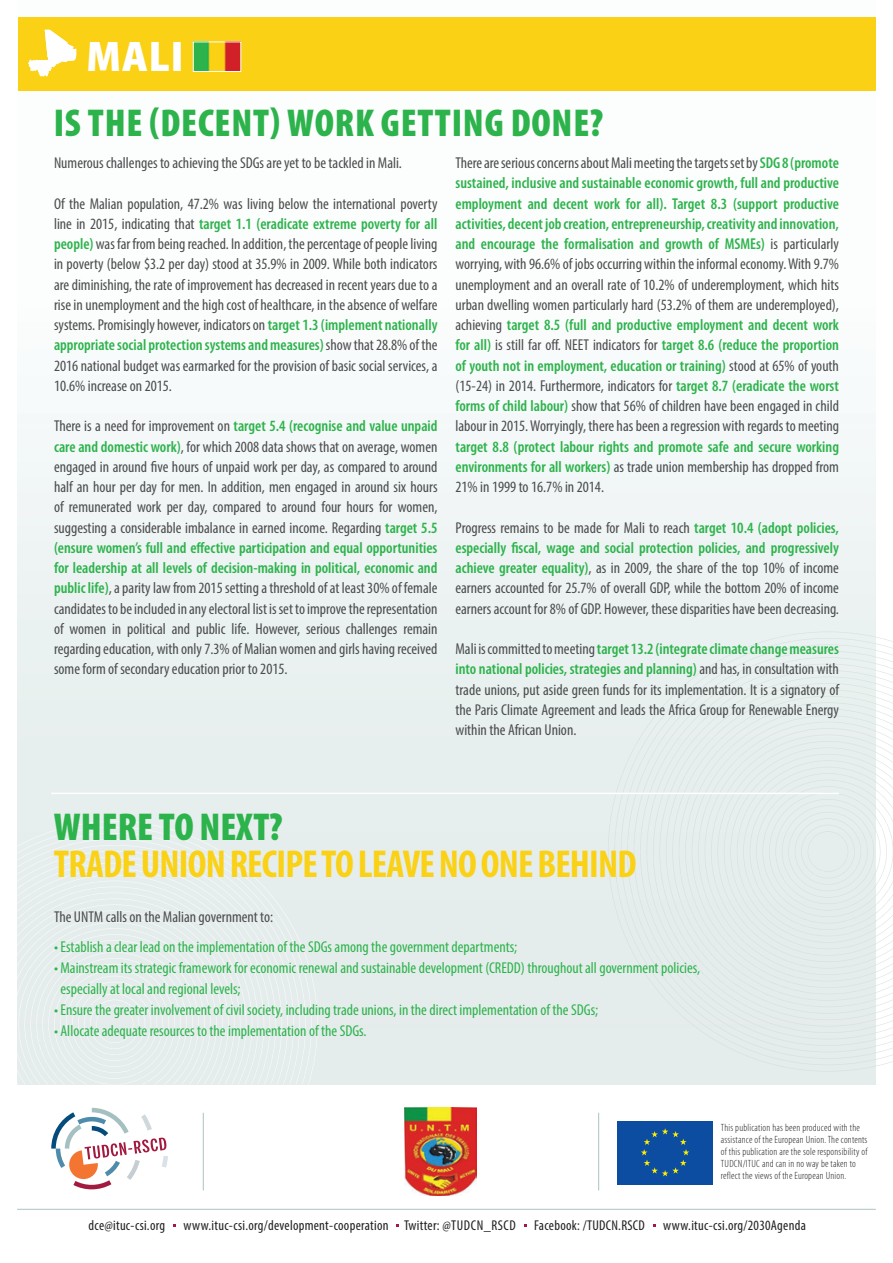
<style>
.page{position:relative;width:893px;height:1263px;background:#fff}
.page>*{position:absolute;margin:0;border:0;box-sizing:border-box;transform-origin:0 0}
.t1{font:900 semi-condensed 43.05px "Myriad Pro";color:#fff}
.t2{font:700 condensed 39px "Myriad Pro";letter-spacing:-.02em;color:#fad115}
.t3{font:900 condensed 39px "Myriad Pro";letter-spacing:.02em;color:#2cb34b}
.t4{font:900 condensed 39px "Myriad Pro";color:#2cb34b}
.t5{font:condensed 15.75px/20.2px "Myriad Pro";color:#4b4c4d;text-align:justify}
.t6{font:condensed 15.75px/21px "Myriad Pro";color:#2cb34b}
.t7{font:condensed 14.25px "Myriad Pro";letter-spacing:.02em;color:#231f20}
.t8{font:300 condensed 10.5px/12px "Myriad Pro";letter-spacing:.02em;color:#231f20}
.s1{font-weight:600;color:#2cb34b}
</style>
<div class="page">
<div style="left:17px;top:0;width:859px;height:1084px;background:linear-gradient(to bottom,#fff,#e0eaea)"></div>
<svg style="left:51px;top:1108px;width:117px;height:81px"></svg>
<hr style="left:17px;top:1209px;width:859px;height:1px;background:#a9c3c1">
<svg style="left:608px;top:631px;width:285px;height:441px;background:#e6eeed"></svg>
<svg style="left:17px;top:821px;width:301px;height:263px;background:#e6eeed"></svg>
<div style="left:18px;top:17px;width:858px;height:73px;background:#fad115"></div>
<div style="left:615px;top:1119px;width:100px;height:67px;background:linear-gradient(to bottom,#fff,#fff)"></div>
<div style="left:617px;top:1120px;width:96px;height:64px;background:#0d4da1"></div>
<svg style="left:641px;top:1128px;width:48px;height:48px"></svg>
<hr style="left:598px;top:1113px;width:1px;height:77px;background:#a9c3c1">
<hr style="left:51px;top:793px;width:788px;height:1px;background:#fff">
<hr style="left:203px;top:1113px;width:1px;height:77px;background:#a9c3c1">
<img style="left:195px;top:44px;width:44px;height:26px">
<div style="left:193px;top:42px;width:48px;height:30px;border:1px solid #fff"></div>
<svg style="left:28px;top:30px;width:48px;height:47px"></svg>
<img style="left:404px;top:1107px;width:72px;height:89px">
<p class="t1" style="left:86px;top:32px;width:99px">MALI</p>
<p class="t3" style="left:54px;top:101px;width:551px">IS THE (DECENT) WORK GETTING DONE?</p>
<p class="t5" style="left:54px;top:153px;width:350px">Numerous challenges to achieving the SDGs are yet to be tackled in Mali.</p>
<p class="t5" style="left:54px;top:193px;width:385px">Of the Malian population, 47.2% was living below the international poverty line in 2015, indicating that <span class="s1">target 1.1 (eradicate extreme poverty for all people)</span> was far from being reached. In addition, the percentage of people living in poverty (below $3.2 per day) stood at 35.9% in 2009. While both indicators are diminishing, the rate of improvement has decreased in recent years due to a rise in unemployment and the high cost of healthcare, in the absence of welfare systems. Promisingly however, indicators on <span class="s1">target 1.3 (implement nationally appropriate social protection systems and measures)</span> show that 28.8% of the 2016 national budget was earmarked for the provision of basic social services, a 10.6% increase on 2015.</p>
<p class="t5" style="left:54px;top:416px;width:385px">There is a need for improvement on <span class="s1">target 5.4 (recognise and value unpaid care and domestic work)</span>, for which 2008 data shows that on average, women engaged in around five hours of unpaid work per day, as compared to around half an hour per day for men. In addition, men engaged in around six hours of remunerated work per day, compared to around four hours for women, suggesting a considerable imbalance in earned income. Regarding <span class="s1">target 5.5 (ensure women’s full and effective participation and equal opportunities for leadership at all levels of decision-making in political, economic and public life)</span>, a parity law from 2015 setting a threshold of at least 30% of female candidates to be included in any electoral list is set to improve the representation of women in political and public life. However, serious challenges remain regarding education, with only 7.3% of Malian women and girls having received some form of secondary education prior to 2015.</p>
<p class="t5" style="left:455px;top:153px;width:385px">There are serious concerns about Mali meeting the targets set by <span class="s1">SDG 8 (promote sustained, inclusive and sustainable economic growth, full and productive employment and decent work for all). Target 8.3 (support productive activities, decent job creation, entrepreneurship, creativity and innovation, and encourage the formalisation and growth of MSMEs)</span> is particularly worrying, with 96.6% of jobs occurring within the informal economy. With 9.7% unemployment and an overall rate of 10.2% of underemployment, which hits urban dwelling women particularly hard (53.2% of them are underemployed), achieving <span class="s1">target 8.5 (full and productive employment and decent work for all)</span> is still far off. NEET indicators for <span class="s1">target 8.6 (reduce the proportion of youth not in employment, education or training)</span> stood at 65% of youth (15-24) in 2014. Furthermore, indicators for <span class="s1">target 8.7 (eradicate the worst forms of child labour)</span> show that 56% of children have been engaged in child labour in 2015. Worryingly, there has been a regression with regards to meeting <span class="s1">target 8.8 (protect labour rights and promote safe and secure working environments for all workers)</span> as trade union membership has dropped from 21% in 1999 to 16.7% in 2014.</p>
<p class="t5" style="left:455px;top:517px;width:385px">Progress remains to be made for Mali to reach <span class="s1">target 10.4 (adopt policies, especially fiscal, wage and social protection policies, and progressively achieve greater equality)</span>, as in 2009, the share of the top 10% of income earners accounted for 25.7% of overall GDP, while the bottom 20% of income earners account for 8% of GDP. However, these disparities have been decreasing.</p>
<p class="t5" style="left:455px;top:639px;width:385px">Mali is committed to meeting <span class="s1">target 13.2 (integrate climate change measures into national policies, strategies and planning)</span> and has, in consultation with trade unions, put aside green funds for its implementation. It is a signatory of the Paris Climate Agreement and leads the Africa Group for Renewable Energy within the African Union.</p>
<p class="t4" style="left:54px;top:805px;width:230px">WHERE TO NEXT?</p>
<p class="t2" style="left:54px;top:840px;width:584px">TRADE UNION RECIPE TO LEAVE NO ONE BEHIND</p>
<p class="t5" style="left:54px;top:906px;width:221px">The UNTM calls on the Malian government to:</p>
<p class="t6" style="left:54px;top:936px;width:465px">• Establish a clear lead on the implementation of the SDGs among the government departments;</p>
<p class="t6" style="left:61px;top:957px;width:641px;text-indent:-7px">• Mainstream its strategic framework for economic renewal and sustainable development (CREDD) throughout all government policies, especially at local and regional levels;</p>
<p class="t6" style="left:54px;top:999px;width:546px">• Ensure the greater involvement of civil society, including trade unions, in the direct implementation of the SDGs;</p>
<p class="t6" style="left:54px;top:1020px;width:314px">• Allocate adequate resources to the implementation of the SDGs.</p>
<p class="t8" style="left:721px;top:1121px;width:148px">This publication has been produced with the assistance of the European Union. The contents of this publication are the sole responsibility of TUDCN/ITUC and can in no way be taken to reflect the views of the European Union.</p>
<p class="t7" style="left:89px;top:1217px;width:78px">dce@ituc-csi.org</p>
<p class="t7" style="left:184px;top:1217px;width:334px">www.ituc-csi.org/development-cooperation Twitter: @TUDCN_RSCD</p>
<p class="t7" style="left:534px;top:1217px;width:112px">Facebook: /TUDCN.RSCD</p>
<p class="t7" style="left:663px;top:1217px;width:144px">www.ituc-csi.org/2030Agenda</p>
</div>
